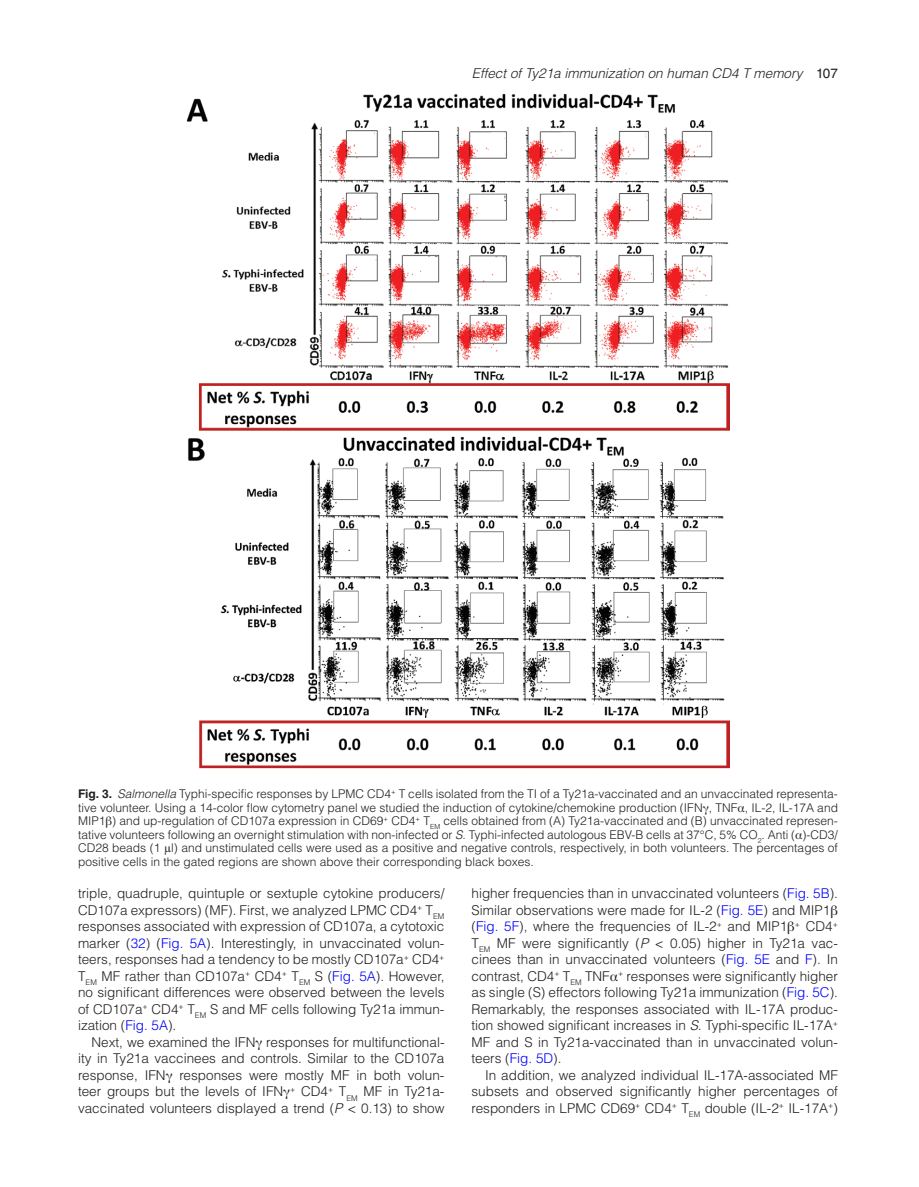
<style>
.page{position:relative;width:919px;height:1187px;background:#fff}
.page>*{position:absolute;margin:0;border:0;box-sizing:border-box;transform-origin:0 0}
.t1{font:300 13.5px/16.5px "Helvetica LT Std";color:#231f20;text-align:justify}
.t2{font:italic 300 13.5px "Helvetica LT Std";color:#231f20}
.t3{font:300 12px/13.5px "Helvetica LT Std";color:#231f20;text-align:justify}
.s1{font-weight:400;font-style:normal}
.s2{font-weight:700}
.s3{font-style:italic}
.s4{font-family:"Gandhari Unicode";font-weight:400}
.s5{color:#00f}
</style>
<div class="page">
<img style="left:187px;top:94px;width:542px;height:674px">
<p class="t2" style="left:472px;top:65px;width:367px">Effect of Ty21a immunization on human CD4 T memory <span class="s1">107</span></p>
<p class="t3" style="left:78px;top:787px;width:761px"><span class="s2">Fig. 3.</span> <span class="s3">Salmonella</span> Typhi-specific responses by LPMC CD4<sup>+</sup> T cells isolated from the TI of a Ty21a-vaccinated and an unvaccinated representa&shy;tive volunteer. Using a 14-color flow cytometry panel we studied the induction of cytokine/chemokine production (IFN<span class="s4">γ</span>, TNF<span class="s4">α</span>, IL-2, IL-17A and MIP1<span class="s4">β</span>) and up-regulation of CD107a expression in CD69<sup>+</sup> CD4<sup>+</sup> T<sub>EM</sub> cells obtained from (A) Ty21a-vaccinated and (B) unvaccinated represen&shy;tative volunteers following an overnight stimulation with non-infected or <span class="s3">S</span>. Typhi-infected autologous EBV-B cells at 37°C, 5% CO<sub>2</sub>. Anti (<span class="s4">α</span>)-CD3/ CD28 beads (1 <span class="s4">μ</span>l) and unstimulated cells were used as a positive and negative controls, respectively, in both volunteers. The percentages of positive cells in the gated regions are shown above their corresponding black boxes.</p>
<p class="t1" style="left:78px;top:884px;width:368px">triple, quadruple, quintuple or sextuple cytokine producers/ CD107a expressors) (MF). First, we analyzed LPMC CD4<sup>+</sup> T<sub>EM </sub>responses associated with expression of CD107a, a cytotoxic marker (<span class="s5">32</span>) (<span class="s5">Fig. 5A</span>). Interestingly, in unvaccinated volun&shy;teers, responses had a tendency to be mostly CD107a<sup>+</sup> CD4<sup>+ </sup>T<sub>EM</sub> MF rather than CD107a<sup>+</sup> CD4<sup>+</sup> T<sub>EM</sub> S (<span class="s5">Fig. 5A</span>). However, no significant differences were observed between the levels of CD107a<sup>+</sup> CD4<sup>+</sup> T<sub>EM</sub> S and MF cells following Ty21a immun&shy;ization (<span class="s5">Fig. 5A</span>).</p>
<p class="t1" style="left:78px;top:1033px;width:368px;text-indent:14px">Next, we examined the IFN<span class="s4">γ</span> responses for multifunctional&shy;ity in Ty21a vaccinees and controls. Similar to the CD107a response, IFN<span class="s4">γ</span> responses were mostly MF in both volun&shy;teer groups but the levels of IFN<span class="s4">γ</span><sup>+</sup> CD4<sup>+</sup> T<sub>EM</sub> MF in Ty21a&shy;vaccinated volunteers displayed a trend (<span class="s3">P</span> &lt; 0.13) to show</p>
<p class="t1" style="left:471px;top:884px;width:368px">higher frequencies than in unvaccinated volunteers (<span class="s5">Fig. 5B</span>).<br>Similar observations were made for IL-2 (<span class="s5">Fig. 5E</span>) and MIP1<span class="s4">β </span>(<span class="s5">Fig. 5F</span>), where the frequencies of IL-2<sup>+</sup> and MIP1<span class="s4">β</span><sup>+</sup> CD4<sup>+ </sup>T<sub>EM</sub> MF were significantly (<span class="s3">P</span> &lt; 0.05) higher in Ty21a vac&shy;cinees than in unvaccinated volunteers (<span class="s5">Fig. 5E</span> and <span class="s5">F</span>). In contrast, CD4<sup>+</sup> T<sub>EM</sub> TNF<span class="s4">α</span><sup>+</sup> responses were significantly higher as single (S) effectors following Ty21a immunization (<span class="s5">Fig. 5C</span>).<br>Remarkably, the responses associated with IL-17A produc&shy;tion showed significant increases in <span class="s3">S.</span> Typhi-specific IL-17A<sup>+ </sup>MF and S in Ty21a-vaccinated than in unvaccinated volun&shy;teers (<span class="s5">Fig. 5D</span>).</p>
<p class="t1" style="left:471px;top:1066px;width:368px;text-indent:14px">In addition, we analyzed individual IL-17A-associated MF subsets and observed significantly higher percentages of responders in LPMC CD69<sup>+</sup> CD4<sup>+</sup> T<sub>EM</sub> double (IL-2<sup>+</sup> IL-17A<sup>+</sup>)</p>
</div>
